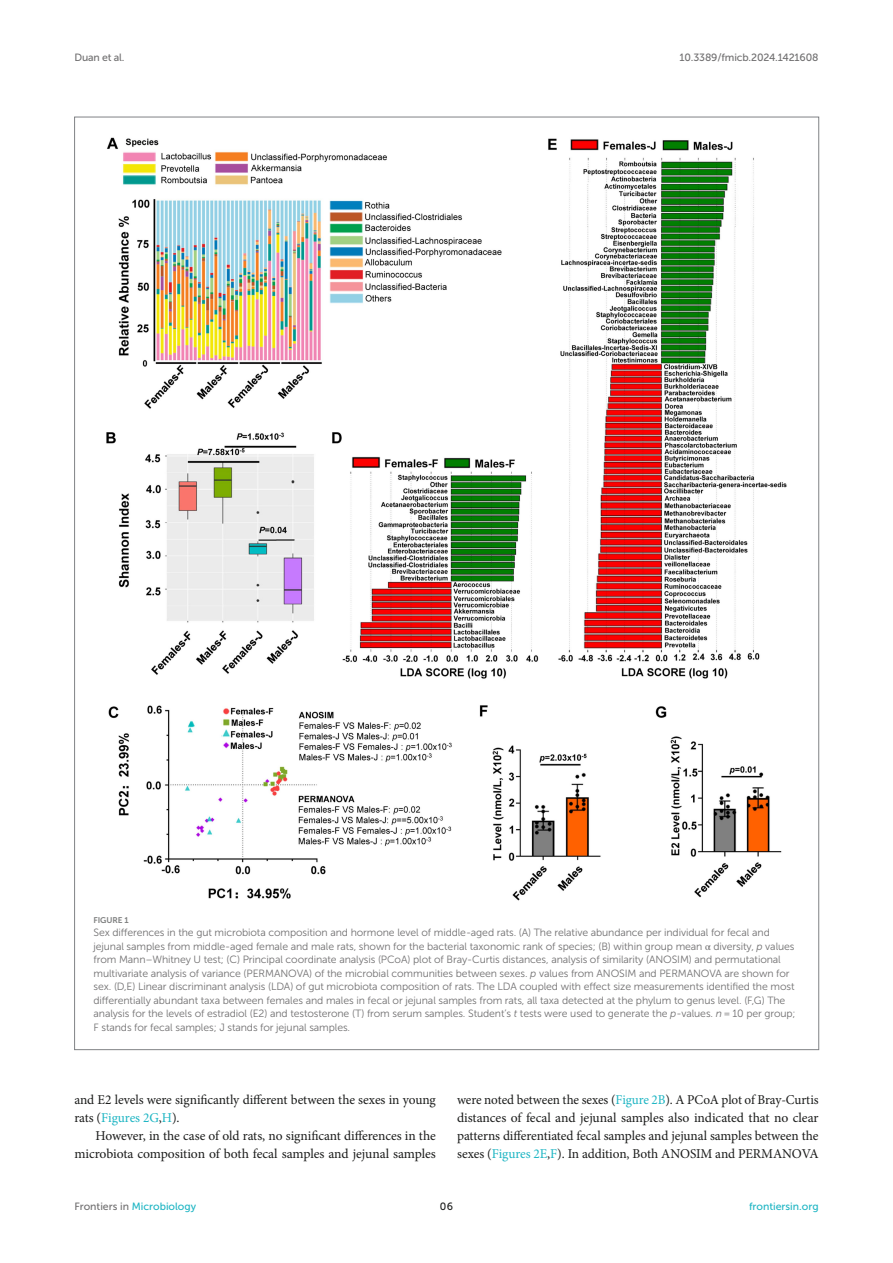
<style>
.page{position:relative;width:893px;height:1263px;background:#fff}
.page>*{position:absolute;margin:0;border:0;box-sizing:border-box;transform-origin:0 0}
.TEXT{font:13.5px/18px "Minion Pro";letter-spacing:-.005em;color:#1b1c1b}
.FIG_LEG{font:10.5px/13.5px "Museo Sans 300";letter-spacing:-.01em;color:#706f70}
.t1{font:10.5px "Museo Sans 500";color:#1db5c3}
.t2{font:10.5px "Museo Sans 500";letter-spacing:-.015em;color:#706f70}
.t3{font:10.5px "Museo Sans 500";color:#1b1c1b}
.FIG_HD{font:8.25px "Museo Sans 700";letter-spacing:-.01em;color:#7e7f7f}
.s1{font-family:"STIX General"}
.s2{font-style:italic}
.s3{color:#1db5c3}
.s4{color:#706f70}
</style>
<div class="page">
<img style="left:106px;top:137px;width:681px;height:764px">
<p class="t2" style="left:74px;top:51px;width:51px">Duan et al.</p>
<p class="t2" style="left:680px;top:51px;width:140px">10.3389/fmicb.2024.1421608</p>
<p class="FIG_HD" style="left:94px;top:915px;width:37px">FIGURE 1</p>
<p class="FIG_LEG" style="left:94px;top:926px;width:704px">Sex differences in the gut microbiota composition and hormone level of middle-aged rats. (A) The relative abundance per individual for fecal and jejunal samples from middle-aged female and male rats, shown for the bacterial taxonomic rank of species; (B) within group mean <span class="s1">α</span> diversity, <span class="s2">p</span> values from Mann–Whitney U test; (C) Principal coordinate analysis (PCoA) plot of Bray-Curtis distances, analysis of similarity (ANOSIM) and permutational multivariate analysis of variance (PERMANOVA) of the microbial communities between sexes. <span class="s2">p</span> values from ANOSIM and PERMANOVA are shown for sex. (D,E) Linear discriminant analysis (LDA) of gut microbiota composition of rats. The LDA coupled with effect size measurements identified the most differentially abundant taxa between females and males in fecal or jejunal samples from rats, all taxa detected at the phylum to genus level. (F,G) The analysis for the levels of estradiol (E2) and testosterone (T) from serum samples. Student’s <span class="s2">t</span> tests were used to generate the <span class="s2">p</span>-values. <span class="s2">n</span> = 10 per group; F stands for fecal samples; J stands for jejunal samples.</p>
<p class="TEXT" style="left:74px;top:1091px;width:363px">and E2 levels were significantly different between the sexes in young rats (<span class="s3">Figures 2G</span>,<span class="s3">H</span>).</p>
<p class="TEXT" style="left:74px;top:1127px;width:363px;text-align:right">However, in the case of old rats, no significant differences in the microbiota composition of both fecal samples and jejunal samples</p>
<p class="TEXT" style="left:457px;top:1091px;width:363px;text-align:justify">were noted between the sexes (<span class="s3">Figure 2B</span>). A PCoA plot of Bray-Curtis distances of fecal and jejunal samples also indicated that no clear patterns differentiated fecal samples and jejunal samples between the sexes (<span class="s3">Figures 2E</span>,<span class="s3">F</span>). In addition, Both ANOSIM and PERMANOVA</p>
<p class="t1" style="left:74px;top:1200px;width:123px"><span class="s4">Frontiers in</span> Microbiology</p>
<p class="t3" style="left:440px;top:1200px;width:15px">06</p>
<p class="t1" style="left:749px;top:1200px;width:71px">frontiersin.org</p>
</div>
